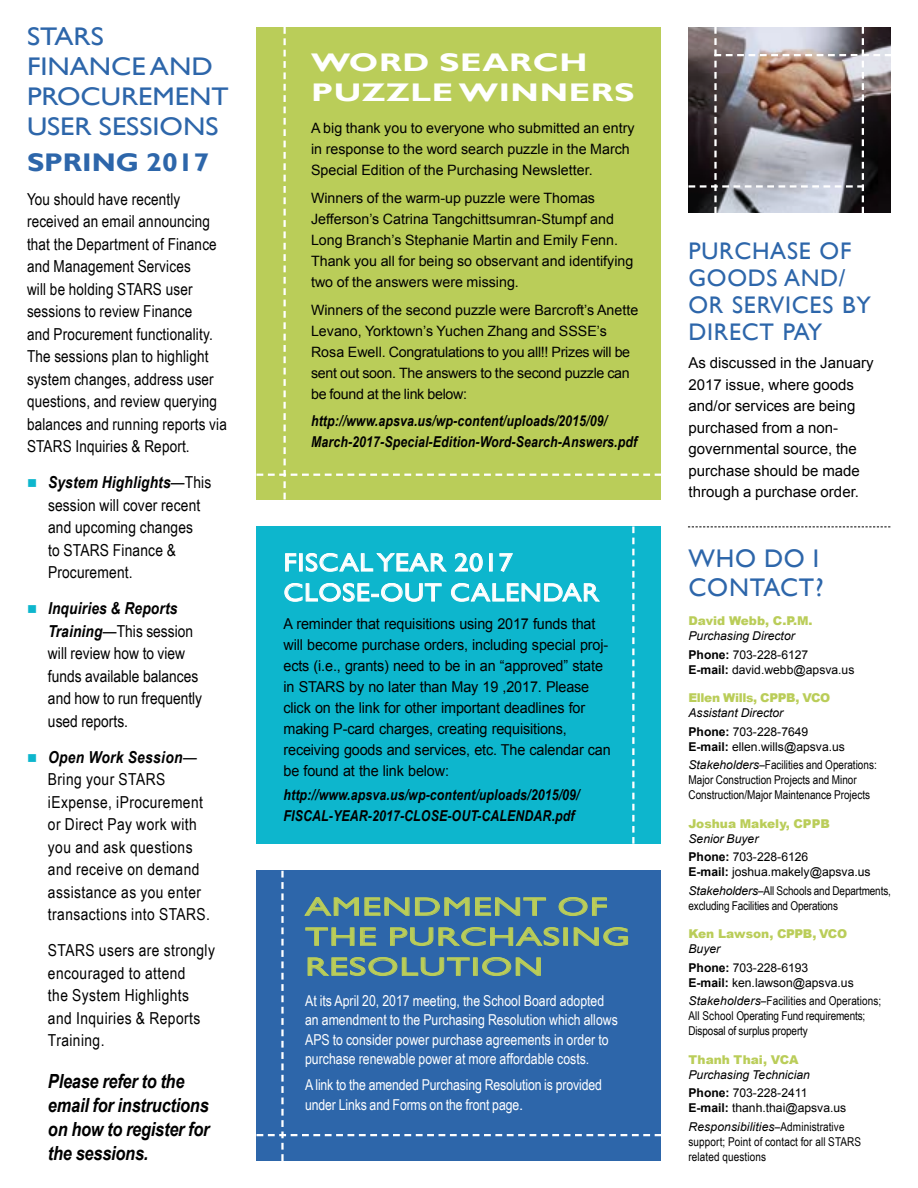
<style>
.page{position:relative;width:918px;height:1188px;background:#fff}
.page>*{position:absolute;margin:0;border:0;box-sizing:border-box;transform-origin:0 0}
.t1{font:25.5px/30px "Gill Sans";color:#2d66aa;scale:1.12 1}
.t2{font:25.5px/30px "Gill Sans";letter-spacing:.02em;color:#bacd59;scale:1.5 1}
.t3{font:25.5px/30px "Gill Sans";letter-spacing:.025em;color:#fff;scale:1.1 1}
.t4{font:700 25.5px/30px "Gill Sans";letter-spacing:.02em;color:#fff;scale:1.32 1}
.t5{font:25.5px/28.5px "Gill Sans";letter-spacing:.03em;color:#2d66aa}
.t6{font:700 25.5px "Gill Sans";color:#2d66aa;scale:1.12 1}
.t7{font:24px/27px "Gill Sans";letter-spacing:.03em;color:#2d66aa}
.t8{font:italic 700 19.5px/24px "Arial Narrow";letter-spacing:-.01em;color:#000}
.t9{font:16.5px/22.5px "Arial Narrow";letter-spacing:.01em;color:#000}
.t10{font:15px/21px "Arial";letter-spacing:-.01em;color:#000;scale:.96 1}
.t11{font:15px/19.5px "Arial Narrow";color:#fff}
.t12{font:italic 700 15px/21px "Arial Narrow";letter-spacing:.01em;color:#000}
.t13{font:15px/21.5px "Arial";letter-spacing:-.01em;color:#000}
.t14{font:14.25px/21px "Arial";color:#000}
.t15{font:14.25px/21px "Arial";letter-spacing:-.02em;color:#000}
.t16{font:12.15px/15px "Arial Narrow";color:#000}
.t17{font:12.15px/18.5px "Arial";color:#000}
.t18{font:italic 12.15px/18.5px "Arial";color:#000}
.t19{font:900 12.15px "Arial";color:#bacd59}
.t20{font:900 12.15px "Arial";letter-spacing:-.03em;color:#bacd59}
.s1{font-weight:700;font-style:italic}
.s2{font-family:"Arial"}
.s3{font-weight:700;font-style:normal}
.s4{font-style:normal}
.s5{font-weight:700}
.s6{font-family:"Arial";font-style:italic}
.s7{font-style:italic}
.s8{font-family:"Arial Narrow"}
</style>
<div class="page">
<div style="left:256px;top:526px;width:406px;height:318px;background:#0db6cd"></div>
<svg style="left:632px;top:526px;width:2px;height:318px"></svg>
<svg style="left:285px;top:553px;width:12px;height:19px"></svg>
<div style="left:299px;top:553px;width:4px;height:18px;border:1px solid #fff"></div>
<svg style="left:305px;top:553px;width:142px;height:19px"></svg>
<svg style="left:455px;top:553px;width:28px;height:19px"></svg>
<div style="left:489px;top:553px;width:4px;height:18px;border:1px solid #fff"></div>
<svg style="left:499px;top:553px;width:14px;height:19px"></svg>
<svg style="left:284px;top:583px;width:158px;height:19px"></svg>
<svg style="left:451px;top:583px;width:149px;height:19px"></svg>
<svg style="left:688px;top:526px;width:202px;height:1px"></svg>
<div style="left:256px;top:871px;width:405px;height:290px;background:#2d66aa"></div>
<img style="left:688px;top:27px;width:203px;height:186px">
<div style="left:256px;top:27px;width:405px;height:473px;background:#bacd59"></div>
<h1 class="t1" style="left:27px;top:22px;width:182px">STARS<br>FINANCE AND<br>PROCUREMENT<br>USER SESSIONS</h1>
<h1 class="t6" style="left:27px;top:147px;width:164px">SPRING 2017</h1>
<p class="t9" style="left:27px;top:187px;width:201px">You should have recently received an email announcing that the Department of Finance and Management Services<br>will be holding STARS user sessions to review Finance<br>and Procurement functionality.<br>The sessions plan to highlight system changes, address user questions, and review querying balances and running reports via<br>STARS Inquiries &amp; Report.</p>
<p class="t9" style="left:48px;top:470px;width:165px"><span class="s1">System Highlights</span>—This session will cover recent and upcoming changes<br>to STARS Finance &amp;<br>Procurement.</p>
<p class="t9" style="left:48px;top:596px;width:156px"><span class="s1">Inquiries &amp; Reports<br>Training</span>—This session will review how to view funds available balances and how to run frequently used reports.</p>
<p class="t9" style="left:48px;top:745px;width:164px"><span class="s1">Open Work Session</span>—<br>Bring your STARS iExpense, iProcurement or Direct Pay work with you and ask questions and receive on demand assistance as you enter transactions into STARS.</p>
<p class="t9" style="left:48px;top:939px;width:169px">STARS users are strongly encouraged to attend<br>the System Highlights and Inquiries &amp; Reports<br>Training.</p>
<p class="t8" style="left:48px;top:1068px;width:163px">Please refer to the email for instructions on how to register for the sessions.</p>
<h1 class="t4" style="left:311px;top:48px;width:247px">WORD SEARCH<br>PUZZLE WINNERS</h1>
<p class="t14" style="left:311px;top:118px;width:325px">A big thank you to everyone who submitted an entry in response to the word search puzzle in the March<br>Special Edition of the Purchasing Newsletter.</p>
<p class="t14" style="left:311px;top:188px;width:324px">Winners of the warm-up puzzle were Thomas Jefferson’s Catrina Tangchittsumran-Stumpf and Long Branch’s Stephanie Martin and Emily Fenn.<br>Thank you all for being so observant and identifying two of the answers were missing.</p>
<p class="t15" style="left:311px;top:299px;width:329px">Winners of the second puzzle were Barcroft’s Anette Levano, Yorktown’s Yuchen Zhang and SSSE’s Rosa Ewell. Congratulations to you all!! Prizes will be sent out soon. The answers to the second puzzle can be found at the link below:</p>
<p class="t12" style="left:311px;top:410px;width:328px">http://www.apsva.us/wp-content/uploads/2015/09/<br>March-2017-Special-Edition-Word-Search-Answers.pdf</p>
<h1 class="t3" style="left:284px;top:548px;width:288px">FISCAL YEAR 2017<br>CLOSE-OUT CALENDAR</h1>
<p class="t10" style="left:284px;top:613px;width:342px">A reminder that requisitions using 2017 funds that will become purchase orders, including special proj&shy;ects (i.e., grants) need to be in an “approved” state in STARS by no later than May 19 ,2017. Please click on the link for other important deadlines for making P-card charges, creating requisitions, receiving goods and services, etc. The calendar can be found at the link below:</p>
<p class="t12" style="left:284px;top:784px;width:298px">http://www.apsva.us/wp-content/uploads/2015/09/<br>FISCAL-YEAR-2017-CLOSE-OUT-CALENDAR.pdf</p>
<h1 class="t2" style="left:305px;top:892px;width:218px">AMENDMENT OF<br>THE PURCHASING<br>RESOLUTION</h1>
<p class="t11" style="left:305px;top:990px;width:314px">At its April 20, 2017 meeting, the School Board adopted an amendment to the Purchasing Resolution which allows APS to consider power purchase agreements in order to purchase renewable power at more affordable costs.</p>
<p class="t11" style="left:305px;top:1075px;width:298px">A link to the amended Purchasing Resolution is provided under Links and Forms on the front page<span class="s2">.</span></p>
<h2 class="t7" style="left:688px;top:238px;width:184px">PURCHASE OF<br>GOODS AND/<br>OR SERVICES BY<br>DIRECT PAY</h2>
<p class="t13" style="left:688px;top:352px;width:187px">As discussed in the January<br>2017 issue, where goods and/or services are being purchased from a non&shy;governmental source, the purchase should be made through a purchase order.</p>
<h1 class="t5" style="left:688px;top:545px;width:137px">WHO DO I<br>CONTACT?</h1>
<p class="t19" style="left:688px;top:612px;width:126px">David Webb, C.P.M.</p>
<p class="t18" style="left:688px;top:627px;width:121px">Purchasing Director<br><span class="s3">Phone:</span> <span class="s4">703-228-6127</span></p>
<p class="t17" style="left:688px;top:661px;width:167px"><span class="s5">E-mail:</span> david.webb@apsva.us</p>
<p class="t20" style="left:688px;top:689px;width:143px">Ellen Wills, CPPB, VCO</p>
<p class="t18" style="left:688px;top:704px;width:121px">Assistant Director<br><span class="s3">Phone:</span> <span class="s4">703-228-7649</span></p>
<p class="t17" style="left:688px;top:738px;width:158px"><span class="s5">E-mail:</span> ellen.wills@apsva.us</p>
<p class="t16" style="left:688px;top:757px;width:190px"><span class="s6">Stakeholders</span>–Facilities and Operations:<br>Major Construction Projects and Minor<br>Construction/Major Maintenance Projects</p>
<p class="t19" style="left:688px;top:815px;width:143px">Joshua Makely, CPPB</p>
<p class="t17" style="left:688px;top:830px;width:121px"><span class="s7">Senior Buyer<br></span><span class="s5">Phone:</span> 703-228-6126</p>
<p class="t17" style="left:688px;top:863px;width:184px"><span class="s5">E-mail:</span> joshua.makely@apsva.us</p>
<p class="t16" style="left:688px;top:883px;width:204px"><span class="s6">Stakeholders</span>–All Schools and Departments, excluding Facilities and Operations</p>
<p class="t19" style="left:688px;top:925px;width:160px">Ken Lawson, CPPB, VCO</p>
<p class="t17" style="left:688px;top:940px;width:121px"><span class="s7">Buyer<br></span><span class="s5">Phone:</span> 703-228-6193</p>
<p class="t17" style="left:688px;top:974px;width:167px"><span class="s5">E-mail:</span> ken.lawson@apsva.us</p>
<p class="t16" style="left:688px;top:993px;width:194px"><span class="s6">Stakeholders</span>–Facilities and Operations;<br>All School Operating Fund requirements;<br>Disposal of surplus property</p>
<p class="t19" style="left:688px;top:1051px;width:112px">Thanh Thai, VCA</p>
<p class="t18" style="left:688px;top:1066px;width:123px">Purchasing Technician<br><span class="s3">Phone:</span> <span class="s4">703-228-2411</span></p>
<p class="t17" style="left:688px;top:1099px;width:159px"><span class="s5">E-mail:</span> thanh.thai@apsva.us<br><span class="s7">Responsibilities</span><span class="s8">–Administrative</span></p>
<p class="t16" style="left:688px;top:1134px;width:174px">support; Point of contact for all STARS related questions</p>
</div>
